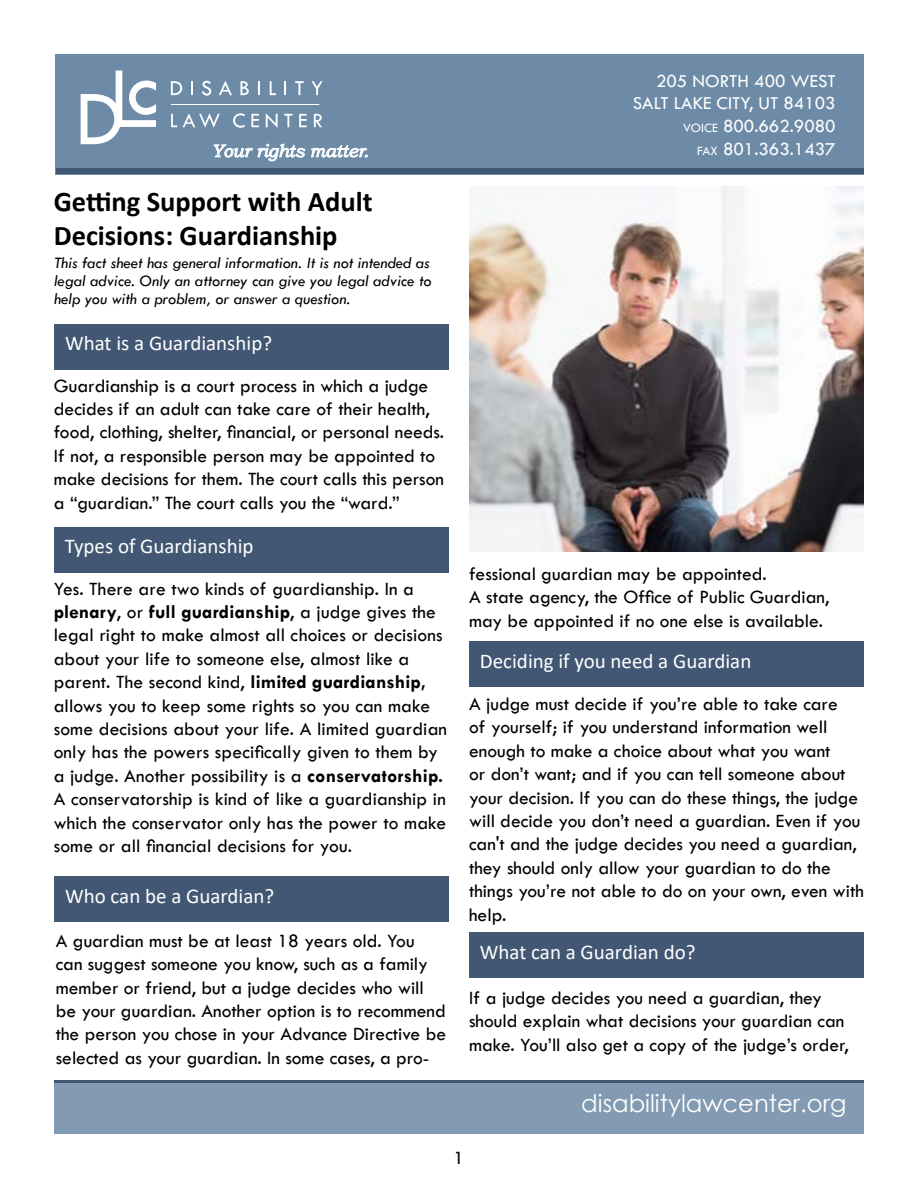
<style>
.page{position:relative;width:918px;height:1188px;background:#fff}
.page>*{position:absolute;margin:0;border:0;box-sizing:border-box;transform-origin:0 0}
.t1{font:700 28.5px/34.2px "Calibri";color:#000}
.t2{font:24.3px "Century Gothic";color:#fff}
.t3{font:21px "Calibri";color:#fff}
.t4{font:19.5px/23.4px "Tw Cen";color:#000}
.t5{font:18.9px/22.6px "Tw Cen";color:#fff;text-align:right}
.t6{font:italic 17.7px "Bookman Old Style";color:#fff}
.t7{font:italic 16.5px/18px "Tw Cen";color:#000}
.t8{font:13.2px "Tw Cen";color:#fff}
.s1{font-weight:700}
.s2{font-size:13.2px}
</style>
<div class="page">
<div style="left:54px;top:324px;width:395px;height:46px;background:#425773"></div>
<div style="left:54px;top:527px;width:395px;height:45px;background:#425773"></div>
<div style="left:54px;top:877px;width:395px;height:45px;background:#425773"></div>
<div style="left:469px;top:642px;width:395px;height:45px;background:#425773"></div>
<div style="left:469px;top:933px;width:395px;height:45px;background:#425773"></div>
<div style="left:56px;top:54px;width:808px;height:120px;background:#6d8ba7"></div>
<svg style="left:81px;top:71px;width:75px;height:73px"></svg>
<svg style="left:171px;top:81px;width:11px;height:14px"></svg>
<svg style="left:191px;top:81px;width:2px;height:14px"></svg>
<svg style="left:202px;top:81px;width:9px;height:15px"></svg>
<svg style="left:219px;top:81px;width:13px;height:14px"></svg>
<svg style="left:241px;top:81px;width:8px;height:14px"></svg>
<svg style="left:258px;top:81px;width:2px;height:14px"></svg>
<svg style="left:270px;top:81px;width:6px;height:14px"></svg>
<svg style="left:285px;top:81px;width:1px;height:14px"></svg>
<svg style="left:295px;top:81px;width:9px;height:14px"></svg>
<svg style="left:312px;top:81px;width:11px;height:14px"></svg>
<svg style="left:171px;top:114px;width:6px;height:13px"></svg>
<svg style="left:183px;top:113px;width:37px;height:15px"></svg>
<svg style="left:233px;top:113px;width:12px;height:15px"></svg>
<svg style="left:251px;top:114px;width:8px;height:13px"></svg>
<svg style="left:266px;top:113px;width:12px;height:15px"></svg>
<svg style="left:284px;top:114px;width:8px;height:13px"></svg>
<svg style="left:299px;top:114px;width:8px;height:13px"></svg>
<svg style="left:314px;top:114px;width:8px;height:13px"></svg>
<hr style="left:171px;top:104px;width:148px;height:1px;background:#fff">
<svg style="left:214px;top:144px;width:91px;height:17px"></svg>
<svg style="left:311px;top:145px;width:57px;height:13px"></svg>
<div style="left:56px;top:168px;width:808px;height:6px;background:#425773"></div>
<div style="left:54px;top:1083px;width:810px;height:51px;background:#829bb3"></div>
<hr style="left:54px;top:1080px;width:810px;height:3px;background:#425773">
<img style="left:469px;top:186px;width:395px;height:365px">
<p class="t6" style="left:212px;top:139px;width:159px">Your rights matter.</p>
<h1 class="t1" style="left:54px;top:184px;width:320px">Getting Support with Adult<br>Decisions: Guardianship</h1>
<p class="t7" style="left:54px;top:254px;width:379px">This fact sheet has general information. It is not intended as legal advice. Only an attorney can give you legal advice to help you with a problem, or answer a question.</p>
<p class="t3" style="left:65px;top:329px;width:209px">What is a Guardianship?</p>
<p class="t4" style="left:54px;top:374px;width:392px">Guardianship is a court process in which a judge decides if an adult can take care of their health, food, clothing, shelter, financial, or personal needs.<br>If not, a responsible person may be appointed to make decisions for them. The court calls this person a “guardian.” The court calls you the “ward.”</p>
<p class="t3" style="left:65px;top:532px;width:190px">Types of Guardianship</p>
<p class="t4" style="left:54px;top:577px;width:395px">Yes. There are two kinds of guardianship. In a <span class="s1">plenary</span>, or <span class="s1">full guardianship</span>, a judge gives the legal right to make almost all choices or decisions about your life to someone else, almost like a parent. The second kind, <span class="s1">limited guardianship, </span>allows you to keep some rights so you can make some decisions about your life. A limited guardian only has the powers specifically given to them by a judge. Another possibility is a <span class="s1">conservatorship.<br></span>A conservatorship is kind of like a guardianship in which the conservator only has the power to make some or all financial decisions for you.</p>
<p class="t3" style="left:65px;top:881px;width:211px">Who can be a Guardian?</p>
<p class="t4" style="left:56px;top:929px;width:392px">A guardian must be at least 18 years old. You can suggest someone you know, such as a family member or friend, but a judge decides who will be your guardian. Another option is to recommend the person you chose in your Advance Directive be selected as your guardian. In some cases, a pro-</p>
<p class="t5" style="left:633px;top:69px;width:204px">205 NORTH 400 WEST<br>SALT LAKE CITY, UT 84103</p>
<p class="t8" style="left:683px;top:120px;width:16px">VOICE</p>
<p class="t5" style="left:697px;top:115px;width:140px">800.662.9080<br><span class="s2">FAX</span> 801.363.1437</p>
<p class="t4" style="left:469px;top:562px;width:362px">fessional guardian may be appointed.<br>A state agency, the Office of Public Guardian, may be appointed if no one else is available.</p>
<p class="t3" style="left:480px;top:646px;width:273px">Deciding if you need a Guardian</p>
<p class="t4" style="left:469px;top:692px;width:396px">A judge must decide if you’re able to take care<br>of yourself; if you understand information well enough to make a choice about what you want<br>or don’t want; and if you can tell someone about your decision. If you can do these things, the judge will decide you don’t need a guardian. Even if you can't and the judge decides you need a guardian, they should only allow your guardian to do the things you’re not able to do on your own, even with help.</p>
<p class="t3" style="left:480px;top:937px;width:217px">What can a Guardian do?</p>
<p class="t4" style="left:469px;top:986px;width:381px">If a judge decides you need a guardian, they should explain what decisions your guardian can make. You’ll also get a copy of the judge’s order,</p>
<p class="t2" style="left:581px;top:1086px;width:267px">disabilitylawcenter.org</p>
<p class="t4" style="left:454px;top:1146px;width:12px">1</p>
</div>
